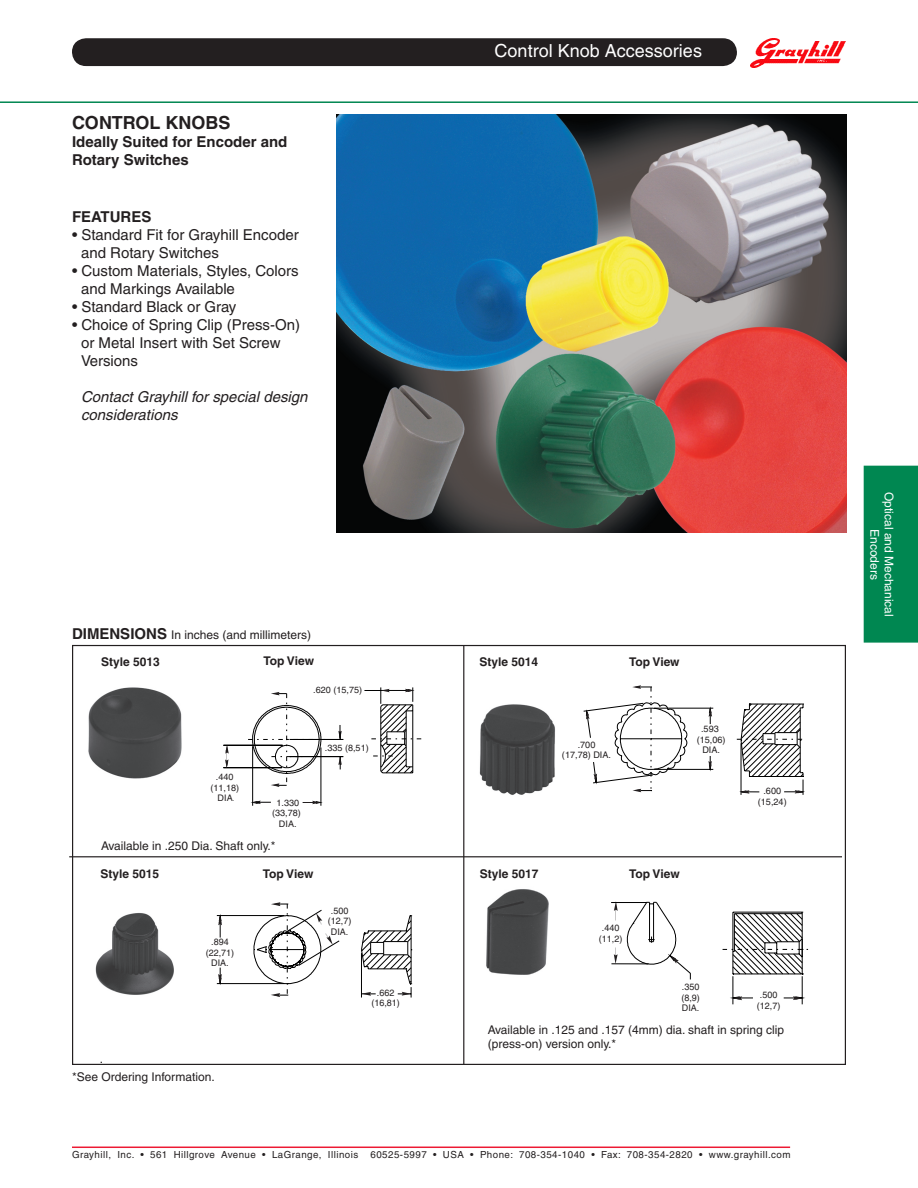
<style>
.page{position:relative;width:918px;height:1188px;background:#fff}
.page>*{position:absolute;margin:0;border:0;box-sizing:border-box;transform-origin:0 0}
.Section_2{font:18px "Helvetica";color:#fff}
.Headline{font:700 18px "Helvetica";color:#231f20}
.Features{font:15px/18px "Helvetica";color:#231f20}
.Features-2{font:italic 15px/18px "Helvetica";color:#231f20}
.Subhead{font:700 15px/18px "Helvetica";color:#231f20}
.Features_Head{font:700 15px "Helvetica";color:#231f20}
.Body_text{font:12px/14.4px "Helvetica";color:#231f20}
.Body_text-2{font:700 12px "Helvetica";color:#231f20}
.t1{font:12px "Helvetica";color:#fff}
.Features_Head-2{font:12px "Helvetica";color:#231f20}
.Body_text-3{font:9.75px "Helvetica";letter-spacing:.05em;color:#231f20}
.t2{font:9.15px/10.6px "Helvetica";color:#231f20;text-align:center}
.t3{font:9px/10.5px "Helvetica";color:#231f20;text-align:center}
.s1{font-size:6.3px}
</style>
<div class="page">
<img style="left:336px;top:115px;width:511px;height:417px">
<hr style="left:252px;top:746px;width:1px;height:60px;background:#000">
<hr style="left:321px;top:748px;width:1px;height:58px;background:#000">
<svg style="left:251px;top:801px;width:20px;height:3px"></svg>
<svg style="left:303px;top:801px;width:19px;height:3px"></svg>
<svg style="left:223px;top:687px;width:199px;height:100px"></svg>
<svg style="left:583px;top:685px;width:222px;height:110px"></svg>
<hr style="left:463px;top:645px;width:1px;height:420px;background:#231f20">
<hr style="left:217px;top:915px;width:67px;height:1px;background:#000">
<hr style="left:217px;top:983px;width:67px;height:1px;background:#000">
<svg style="left:218px;top:968px;width:4px;height:17px"></svg>
<svg style="left:218px;top:914px;width:4px;height:24px"></svg>
<svg style="left:253px;top:902px;width:159px;height:96px"></svg>
<hr style="left:611px;top:964px;width:38px;height:1px;background:#000">
<svg style="left:626px;top:901px;width:65px;height:79px"></svg>
<svg style="left:723px;top:912px;width:86px;height:92px"></svg>
<svg style="left:614px;top:901px;width:4px;height:10px"></svg>
<svg style="left:614px;top:954px;width:4px;height:10px"></svg>
<hr style="left:611px;top:902px;width:36px;height:1px;background:#000">
<hr style="left:69px;top:856px;width:773px;height:1px;background:#231f20">
<img style="left:88px;top:687px;width:94px;height:92px">
<img style="left:479px;top:704px;width:76px;height:91px">
<img style="left:95px;top:913px;width:79px;height:82px">
<img style="left:486px;top:889px;width:63px;height:86px">
<div style="left:73px;top:39px;width:663px;height:26px;background:#231f20;border-radius:13px"></div>
<div style="left:72px;top:38px;width:665px;height:28px;border:2px solid #231f20;border-radius:13px"></div>
<div style="left:864px;top:466px;width:54px;height:176px;background:#008751"></div>
<hr style="left:72px;top:1147px;width:718px;height:1px;background:#ed1a33">
<img style="left:751px;top:39px;width:95px;height:29px">
<hr style="left:0;top:101px;width:918px;height:2px;background:#008751">
<p class="Headline" style="left:72px;top:111px;width:160px">Control Knobs</p>
<p class="Subhead" style="left:72px;top:132px;width:217px">Ideally Suited for Encoder and<br>Rotary Switches</p>
<p class="Features_Head" style="left:72px;top:208px;width:80px">FEATURES</p>
<p class="Features" style="left:81px;top:226px;width:219px;text-indent:-9px">• Standard Fit for Grayhill Encoder and Rotary Switches</p>
<p class="Features" style="left:81px;top:262px;width:219px;text-indent:-9px">• Custom Materials, Styles, Colors and Markings Available</p>
<p class="Features" style="left:72px;top:298px;width:166px">• Standard Black or Gray</p>
<p class="Features" style="left:81px;top:316px;width:221px;text-indent:-9px">• Choice of Spring Clip (Press-On) or Metal Insert with Set Screw<br>Versions</p>
<p class="Features-2" style="left:81px;top:388px;width:228px">Contact Grayhill for special design considerations</p>
<p class="Features_Head" style="left:72px;top:625px;width:74px">DIMENSIONS</p>
<p class="Features_Head-2" style="left:171px;top:628px;width:142px">In inches (and millimeters)</p>
<p class="Section_2" style="left:495px;top:41px;width:209px">Control Knob Accessories</p>
<p class="Body_text-2" style="left:101px;top:654px;width:60px">Style 5013</p>
<p class="Body_text-2" style="left:264px;top:654px;width:52px">Top View</p>
<p class="Body_text-2" style="left:479px;top:655px;width:60px">Style 5014</p>
<p class="Body_text-2" style="left:629px;top:654px;width:52px">Top View</p>
<p class="t3" style="left:313px;top:684px;width:50px">.620 (15,75)</p>
<p class="t3" style="left:210px;top:772px;width:30px">.440 (11,18)<br>DIA<span class="s1">.</span></p>
<p class="t3" style="left:272px;top:798px;width:30px">1.330 (33,78)<br>DIA.</p>
<p class="Body_text" style="left:101px;top:838px;width:176px">Available in .250 Dia. Shaft only.*</p>
<p class="t3" style="left:325px;top:743px;width:45px">.335 (8,51)</p>
<p class="t2" style="left:562px;top:739px;width:51px">.700<br>(17,78) DIA.</p>
<p class="Body_text-2" style="left:100px;top:867px;width:60px">Style 5015</p>
<p class="Body_text-2" style="left:263px;top:866px;width:52px">Top View</p>
<p class="Body_text-2" style="left:480px;top:867px;width:60px">Style 5017</p>
<p class="Body_text-2" style="left:629px;top:867px;width:52px">Top View</p>
<p class="t2" style="left:206px;top:936px;width:30px">.894 (22,71)<br>DIA.</p>
<p class="t2" style="left:328px;top:905px;width:25px">.500 (12,7)<br>DIA.</p>
<p class="t2" style="left:599px;top:922px;width:25px">.440 (11,2)</p>
<p class="t2" style="left:697px;top:724px;width:30px">.593 (15,06)<br>DIA.</p>
<p class="t2" style="left:758px;top:786px;width:30px">.600 (15,24)</p>
<p class="t2" style="left:371px;top:987px;width:30px">.662 (16,81)</p>
<p class="t2" style="left:681px;top:982px;width:20px;text-align:justify">.350 (8,9)<br>DIA.</p>
<p class="t2" style="left:757px;top:990px;width:25px">.500 (12,7)</p>
<p class="Body_text" style="left:100px;top:1052px;width:5px">.</p>
<p class="Body_text" style="left:72px;top:1069px;width:144px">*See Ordering Information.</p>
<p class="Body_text" style="left:488px;top:1022px;width:298px">Available in .125 and .157 (4mm) dia. shaft in spring clip (press-on) version only.*</p>
<p class="Body_text-3" style="left:72px;top:1149px;width:288px">Grayhill, Inc. • 561 Hillgrove Avenue • LaGrange, Illinois</p>
<p class="Body_text-3" style="left:371px;top:1149px;width:422px">60525-5997 • USA • Phone: 708-354-1040 • Fax: 708-354-2820 • www.grayhill.com</p>
<p class="t1" style="left:896px;top:492px;width:126px;rotate:90deg">Optical and Mechanical</p>
<p class="t1" style="left:882px;top:529px;width:52px;rotate:90deg">Encoders</p>
</div>
